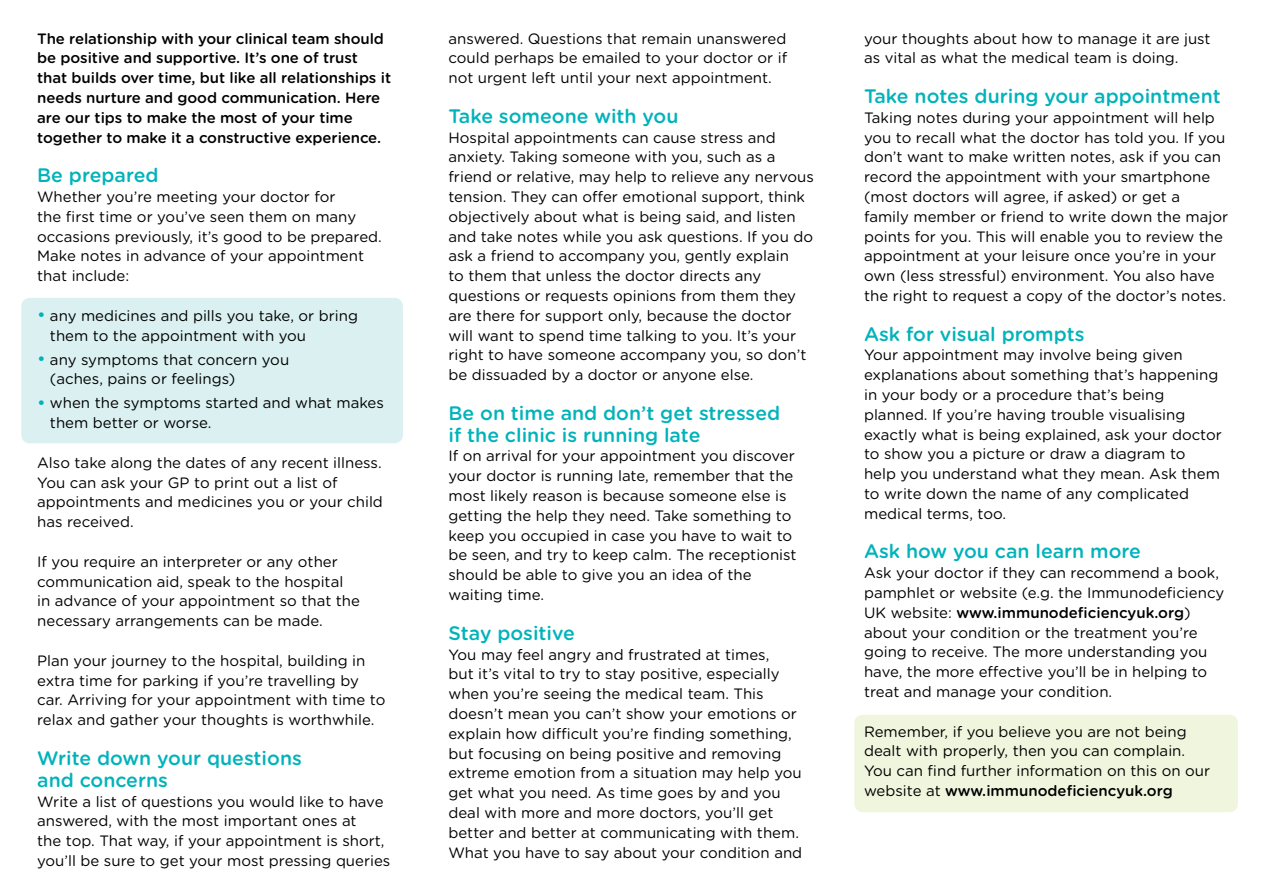
<style>
.page{position:relative;width:1263px;height:893px;background:#fff}
.page>*{position:absolute;margin:0;border:0;box-sizing:border-box;transform-origin:0 0}
.t1{font:500 19.5px/21.9px "Gotham Rounded";color:#00b3ba}
.t2{font:15px/19.8px "Gotham Rounded";color:#000}
.t3{font:500 15px/19.8px "Gotham Rounded";letter-spacing:-.005em;color:#000}
.s1{font-size:18px;color:#00b3ba}
.s2{font-weight:500}
</style>
<div class="page">
<div style="left:21px;top:298px;width:382px;height:145px;background:#dbf0f1;border-radius:9px"></div>
<div style="left:854px;top:715px;width:384px;height:97px;background:#f0f6de;border-radius:9px"></div>
<p class="t3" style="left:37px;top:28px;width:355px">The relationship with your clinical team should be positive and supportive. It’s one of trust that builds over time, but like all relationships it needs nurture and good communication. Here are our tips to make the most of your time together to make it a constructive experience.</p>
<h1 class="t1" style="left:37px;top:163px;width:123px">Be prepared</h1>
<p class="t2" style="left:37px;top:186px;width:346px">Whether you’re meeting your doctor for<br>the first time or you’ve seen them on many occasions previously, it’s good to be prepared.<br>Make notes in advance of your appointment that include:</p>
<p class="t2" style="left:50px;top:305px;width:309px;text-indent:-13px"><span class="s1">•</span> any medicines and pills you take, or bring them to the appointment with you</p>
<p class="t2" style="left:50px;top:349px;width:241px;text-indent:-13px"><span class="s1">•</span> any symptoms that concern you (aches, pains or feelings)</p>
<p class="t2" style="left:50px;top:393px;width:335px;text-indent:-13px"><span class="s1">•</span> when the symptoms started and what makes them better or worse.</p>
<p class="t2" style="left:37px;top:452px;width:347px">Also take along the dates of any recent illness.<br>You can ask your GP to print out a list of appointments and medicines you or your child has received.</p>
<p class="t2" style="left:37px;top:551px;width:324px">If you require an interpreter or any other communication aid, speak to the hospital in advance of your appointment so that the necessary arrangements can be made.</p>
<p class="t2" style="left:37px;top:650px;width:350px">Plan your journey to the hospital, building in extra time for parking if you’re travelling by car. Arriving for your appointment with time to relax and gather your thoughts is worthwhile.</p>
<h1 class="t1" style="left:37px;top:746px;width:266px">Write down your questions and concerns</h1>
<p class="t2" style="left:37px;top:791px;width:355px">Write a list of questions you would like to have answered, with the most important ones at<br>the top. That way, if your appointment is short, you’ll be sure to get your most pressing queries</p>
<p class="t2" style="left:448px;top:28px;width:340px;text-align:justify">answered. Questions that remain unanswered could perhaps be emailed to your doctor or if not urgent left until your next appointment.</p>
<h1 class="t1" style="left:448px;top:104px;width:232px">Take someone with you</h1>
<p class="t2" style="left:448px;top:127px;width:367px">Hospital appointments can cause stress and anxiety. Taking someone with you, such as a friend or relative, may help to relieve any nervous tension. They can offer emotional support, think objectively about what is being said, and listen and take notes while you ask questions. If you do ask a friend to accompany you, gently explain<br>to them that unless the doctor directs any questions or requests opinions from them they are there for support only, because the doctor will want to spend time talking to you. It’s your right to have someone accompany you, so don’t be dissuaded by a doctor or anyone else.</p>
<h1 class="t1" style="left:448px;top:401px;width:333px">Be on time and don’t get stressed if the clinic is running late</h1>
<p class="t2" style="left:448px;top:446px;width:350px">If on arrival for your appointment you discover your doctor is running late, remember that the most likely reason is because someone else is getting the help they need. Take something to keep you occupied in case you have to wait to be seen, and try to keep calm. The receptionist should be able to give you an idea of the waiting time.</p>
<h1 class="t1" style="left:448px;top:621px;width:128px">Stay positive</h1>
<p class="t2" style="left:448px;top:644px;width:355px">You may feel angry and frustrated at times,<br>but it’s vital to try to stay positive, especially when you’re seeing the medical team. This doesn’t mean you can’t show your emotions or explain how difficult you’re finding something, but focusing on being positive and removing extreme emotion from a situation may help you get what you need. As time goes by and you deal with more and more doctors, you’ll get better and better at communicating with them.<br>What you have to say about your condition and</p>
<p class="t2" style="left:864px;top:28px;width:348px">your thoughts about how to manage it are just as vital as what the medical team is doing.</p>
<h1 class="t1" style="left:864px;top:84px;width:358px">Take notes during your appointment</h1>
<p class="t2" style="left:864px;top:107px;width:366px">Taking notes during your appointment will help you to recall what the doctor has told you. If you don’t want to make written notes, ask if you can record the appointment with your smartphone (most doctors will agree, if asked) or get a family member or friend to write down the major points for you. This will enable you to review the appointment at your leisure once you’re in your own (less stressful) environment. You also have the right to request a copy of the doctor’s notes.</p>
<h1 class="t1" style="left:864px;top:322px;width:222px">Ask for visual prompts</h1>
<p class="t2" style="left:864px;top:344px;width:359px">Your appointment may involve being given explanations about something that’s happening in your body or a procedure that’s being planned. If you’re having trouble visualising exactly what is being explained, ask your doctor to show you a picture or draw a diagram to<br>help you understand what they mean. Ask them to write down the name of any complicated medical terms, too.</p>
<h1 class="t1" style="left:864px;top:540px;width:278px">Ask how you can learn more</h1>
<p class="t2" style="left:864px;top:562px;width:362px">Ask your doctor if they can recommend a book, pamphlet or website (e.g. the Immunodeficiency UK website: <span class="s2">www.immunodeficiencyuk.org</span>) about your condition or the treatment you’re going to receive. The more understanding you have, the more effective you’ll be in helping to treat and manage your condition.</p>
<p class="t2" style="left:864px;top:721px;width:348px">Remember, if you believe you are not being dealt with properly, then you can complain.<br>You can find further information on this on our website at <span class="s2">www.immunodeficiencyuk.org</span></p>
</div>
